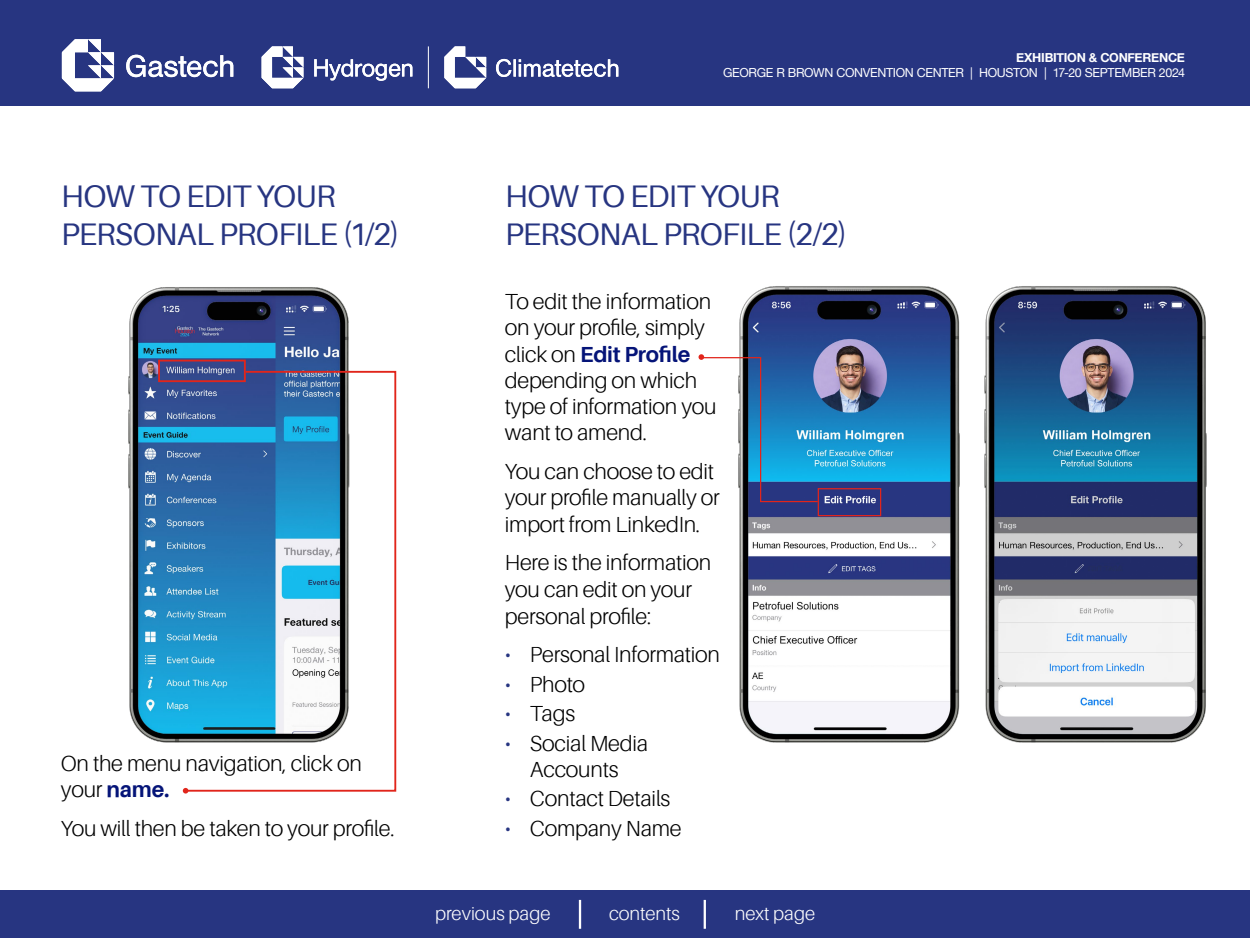
<style>
.page{position:relative;width:1250px;height:938px;background:#273581}
.page>*{position:absolute;margin:0;border:0;box-sizing:border-box;transform-origin:0 0}
.t1{font:31.25px/37.5px "Aileron";letter-spacing:-.025em;color:#273581}
.t2{font:300 21.88px/26.2px "Aileron";letter-spacing:-.01em;color:#000}
.t3{font:300 18.75px "Aileron";color:#fff}
.t4{font:12.44px "Helvetica Neue";letter-spacing:-.025em;color:#fff}
.t5{font:700 12.44px "Helvetica Neue";letter-spacing:-.02em;color:#fff}
.s1{font-weight:700;color:#051478}
.s2{color:#273581}
</style>
<div class="page">
<div style="left:704px;top:899px;width:2px;height:29px;background:#273581;border:1px solid #fff"></div>
<div style="left:579px;top:899px;width:2px;height:29px;background:#273581;border:1px solid #fff"></div>
<div style="left:0;top:106px;width:1250px;height:783px;background:#fff"></div>
<img style="left:128px;top:287px;width:221px;height:507px">
<img style="left:739px;top:286px;width:209px;height:457px">
<img style="left:948px;top:286px;width:259px;height:457px">
<div style="left:158px;top:359px;width:88px;height:23px;border:2px solid #e1251b"></div>
<svg style="left:184px;top:370px;width:213px;height:422px"></svg>
<svg style="left:183px;top:788px;width:5px;height:5px"></svg>
<svg style="left:699px;top:354px;width:120px;height:149px"></svg>
<div style="left:818px;top:488px;width:63px;height:28px;border:1px solid #e1251b"></div>
<svg style="left:62px;top:39px;width:52px;height:52px"></svg>
<svg style="left:126px;top:55px;width:107px;height:22px"></svg>
<svg style="left:262px;top:46px;width:41px;height:42px"></svg>
<svg style="left:314px;top:59px;width:98px;height:22px"></svg>
<svg style="left:496px;top:59px;width:122px;height:18px"></svg>
<svg style="left:444px;top:46px;width:42px;height:42px"></svg>
<hr style="left:428px;top:46px;width:1px;height:42px;background:#fff">
<p class="t5" style="left:1016px;top:48px;width:170px">EXHIBITION &amp; CONFERENCE</p>
<p class="t4" style="left:723px;top:64px;width:463px">GEORGE R BROWN CONVENTION CENTER | HOUSTON | 17-20 SEPTEMBER 2024</p>
<h1 class="t1" style="left:61px;top:178px;width:340px">HOW TO EDIT YOUR<br>PERSONAL PROFILE (1/2)</h1>
<p class="t2" style="left:61px;top:750px;width:303px">On the menu navigation, click on your <span class="s1">name.</span></p>
<p class="t2" style="left:61px;top:815px;width:335px">You will then be taken to your profile.</p>
<h1 class="t1" style="left:505px;top:178px;width:344px">HOW TO EDIT YOUR<br>PERSONAL PROFILE (2/2)</h1>
<p class="t2" style="left:505px;top:288px;width:213px">To edit the information on your profile, simply click on <span class="s1">Edit Profile </span>depending on which type of information you want to amend.</p>
<p class="t2" style="left:505px;top:458px;width:216px">You can choose to edit your profile manually or import from LinkedIn.</p>
<p class="t2" style="left:505px;top:549px;width:208px;line-height:26.6px">Here is the information you can edit on your personal profile:</p>
<p class="t2" style="left:505px;top:642px;width:217px"><span class="s2">•</span> Personal Information</p>
<p class="t2" style="left:505px;top:671px;width:82px"><span class="s2">•</span> Photo</p>
<p class="t2" style="left:505px;top:700px;width:72px"><span class="s2">•</span> Tags</p>
<p class="t2" style="left:505px;top:730px;width:145px;text-align:center"><span class="s2">•</span> Social Media<br>Accounts</p>
<p class="t2" style="left:505px;top:785px;width:167px"><span class="s2">•</span> Contact Details</p>
<p class="t2" style="left:505px;top:815px;width:178px"><span class="s2">•</span> Company Name</p>
<p class="t3" style="left:435px;top:903px;width:117px">previous page</p>
<p class="t3" style="left:609px;top:903px;width:72px">contents</p>
<p class="t3" style="left:735px;top:903px;width:82px">next page</p>
</div>
